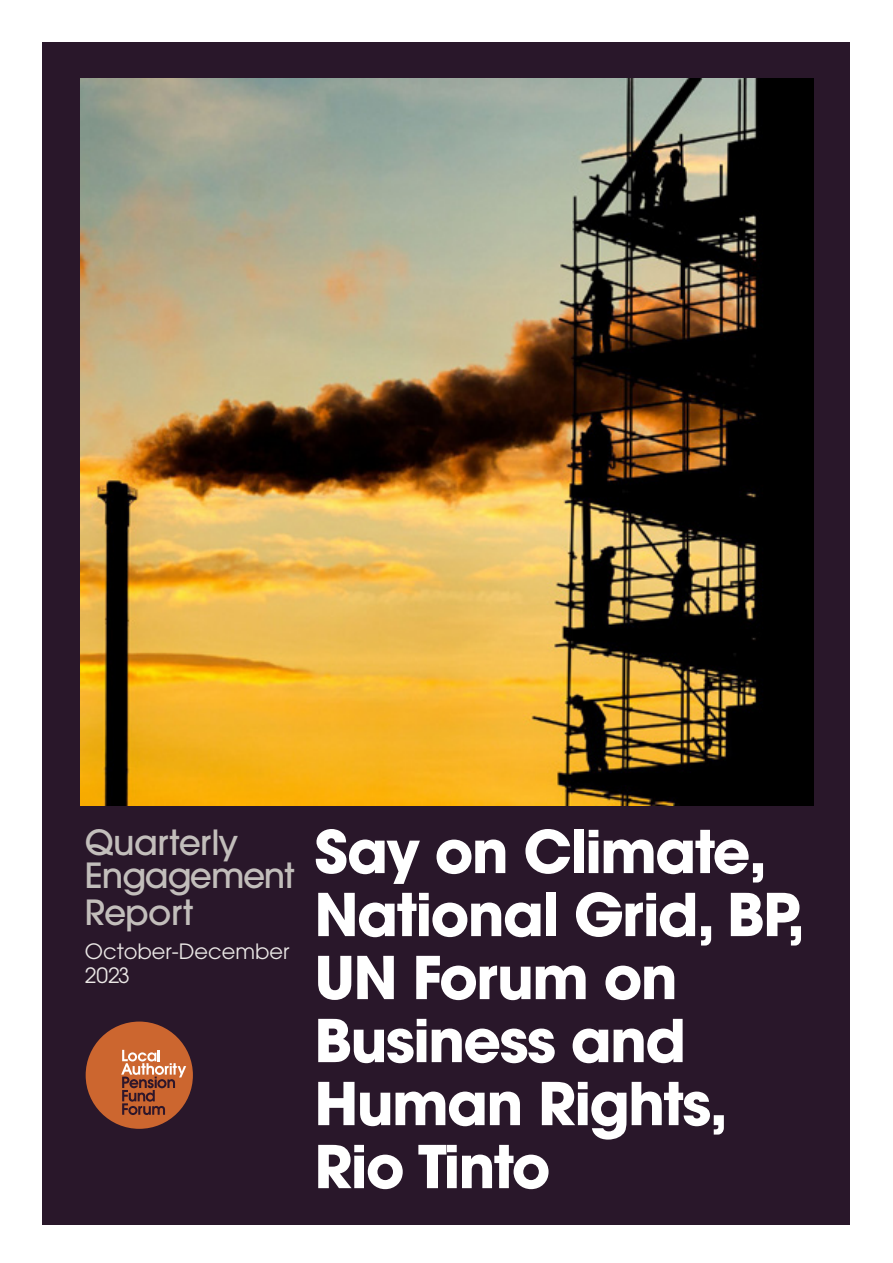
<style>
.page{position:relative;width:893px;height:1263px;background:#fff}
.page>*{position:absolute;margin:0;border:0;box-sizing:border-box;transform-origin:0 0}
.t1{font:700 58.5px/63px "ITC Avant Garde Pro";letter-spacing:-.03em;color:#fff}
.t2{font:500 34.5px/33.9px "ITC Avant Garde Pro";letter-spacing:-.025em;color:#c2bebb}
.t3{font:21px/24px "ITC Avant Garde Pro";color:#eae7e5}
</style>
<div class="page">
<div style="left:43px;top:43px;width:807px;height:1182px;background:#29172a"></div>
<div style="left:86px;top:1021px;width:107px;height:108px;background:#cc662f;border-radius:50%"></div>
<svg style="left:121px;top:1050px;width:65px;height:65px"></svg>
<img style="left:81px;top:78px;width:733px;height:727px">
<p class="t2" style="left:85px;top:825px;width:211px">Quarterly<br>Engagement</p>
<p class="t2" style="left:85px;top:895px;width:110px">Report</p>
<p class="t3" style="left:85px;top:939px;width:206px">October-December<br>2023</p>
<p class="t1" style="left:314px;top:819px;width:492px">Say on Climate,<br>National Grid, BP,<br>UN Forum on<br>Business and<br>Human Rights,<br>Rio Tinto</p>
</div>
